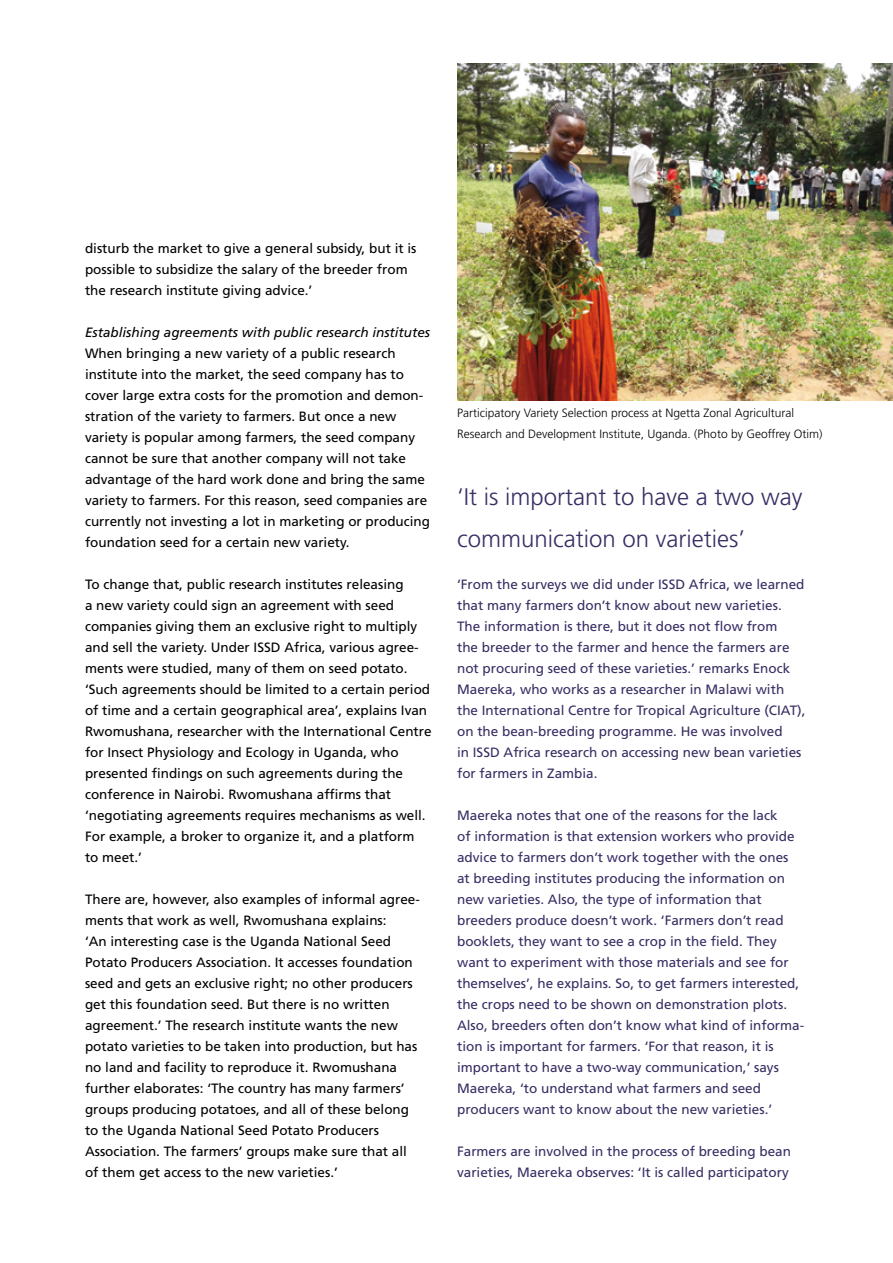
<style>
.page{position:relative;width:893px;height:1263px;background:#fff}
.page>*{position:absolute;margin:0;border:0;box-sizing:border-box;transform-origin:0 0}
.t1{font:300 24px/42px "Frutiger";color:#392d63}
.t2{font:13.5px/21px "Frutiger";color:#000}
.t3{font:13.5px/21px "Frutiger";color:#392d63}
.t4{font:italic 13.5px "Frutiger";color:#000}
.t5{font:300 12px/21px "Frutiger";color:#000}
</style>
<div class="page">
<img style="left:457px;top:64px;width:436px;height:336px">
<p class="t2" style="left:85px;top:237px;width:333px">disturb the market to give a general subsidy, but it is possible to subsidize the salary of the breeder from the research institute giving advice.’</p>
<p class="t4" style="left:85px;top:324px;width:347px">Establishing agreements with public research institutes</p>
<p class="t2" style="left:85px;top:342px;width:347px">When bringing a new variety of a public research institute into the market, the seed company has to cover large extra costs for the promotion and demon&shy;stration of the variety to farmers. But once a new variety is popular among farmers, the seed company cannot be sure that another company will not take advantage of the hard work done and bring the same variety to farmers. For this reason, seed companies are currently not investing a lot in marketing or producing foundation seed for a certain new variety.</p>
<p class="t2" style="left:85px;top:573px;width:348px">To change that, public research institutes releasing<br>a new variety could sign an agreement with seed companies giving them an exclusive right to multiply and sell the variety. Under ISSD Africa, various agree&shy;ments were studied, many of them on seed potato. ‘Such agreements should be limited to a certain period of time and a certain geographical area’, explains Ivan Rwomushana, researcher with the International Centre for Insect Physiology and Ecology in Uganda, who presented findings on such agreements during the conference in Nairobi. Rwomushana affirms that ‘negotiating agreements requires mechanisms as well.<br>For example, a broker to organize it, and a platform<br>to meet.’</p>
<p class="t2" style="left:85px;top:889px;width:336px">There are, however, also examples of informal agree&shy;ments that work as well, Rwomushana explains:<br>‘An interesting case is the Uganda National Seed Potato Producers Association. It accesses foundation seed and gets an exclusive right; no other producers get this foundation seed. But there is no written agreement.’ The research institute wants the new potato varieties to be taken into production, but has no land and facility to reproduce it. Rwomushana further elaborates: ‘The country has many farmers’ groups producing potatoes, and all of these belong to the Uganda National Seed Potato Producers Association. The farmers’ groups make sure that all of them get access to the new varieties.’</p>
<p class="t5" style="left:457px;top:403px;width:367px">Participatory Variety Selection process at Ngetta Zonal Agricultural<br>Research and Development Institute, Uganda. (Photo by Geoffrey Otim)</p>
<h1 class="t1" style="left:457px;top:476px;width:347px">‘It is important to have a two way communication on varieties’</h1>
<p class="t3" style="left:457px;top:573px;width:350px">‘From the surveys we did under ISSD Africa, we learned that many farmers don’t know about new varieties.<br>The information is there, but it does not flow from<br>the breeder to the farmer and hence the farmers are not procuring seed of these varieties.’ remarks Enock Maereka, who works as a researcher in Malawi with the International Centre for Tropical Agriculture (CIAT), on the bean-breeding programme. He was involved<br>in ISSD Africa research on accessing new bean varieties for farmers in Zambia.</p>
<p class="t3" style="left:457px;top:804px;width:349px">Maereka notes that one of the reasons for the lack<br>of information is that extension workers who provide advice to farmers don’t work together with the ones at breeding institutes producing the information on new varieties. Also, the type of information that breeders produce doesn’t work. ‘Farmers don’t read booklets, they want to see a crop in the field. They want to experiment with those materials and see for themselves’, he explains. So, to get farmers interested, the crops need to be shown on demonstration plots.<br>Also, breeders often don’t know what kind of informa&shy;tion is important for farmers. ‘For that reason, it is important to have a two-way communication,’ says Maereka, ‘to understand what farmers and seed producers want to know about the new varieties.’</p>
<p class="t3" style="left:457px;top:1141px;width:335px">Farmers are involved in the process of breeding bean varieties, Maereka observes: ‘It is called participatory</p>
</div>
